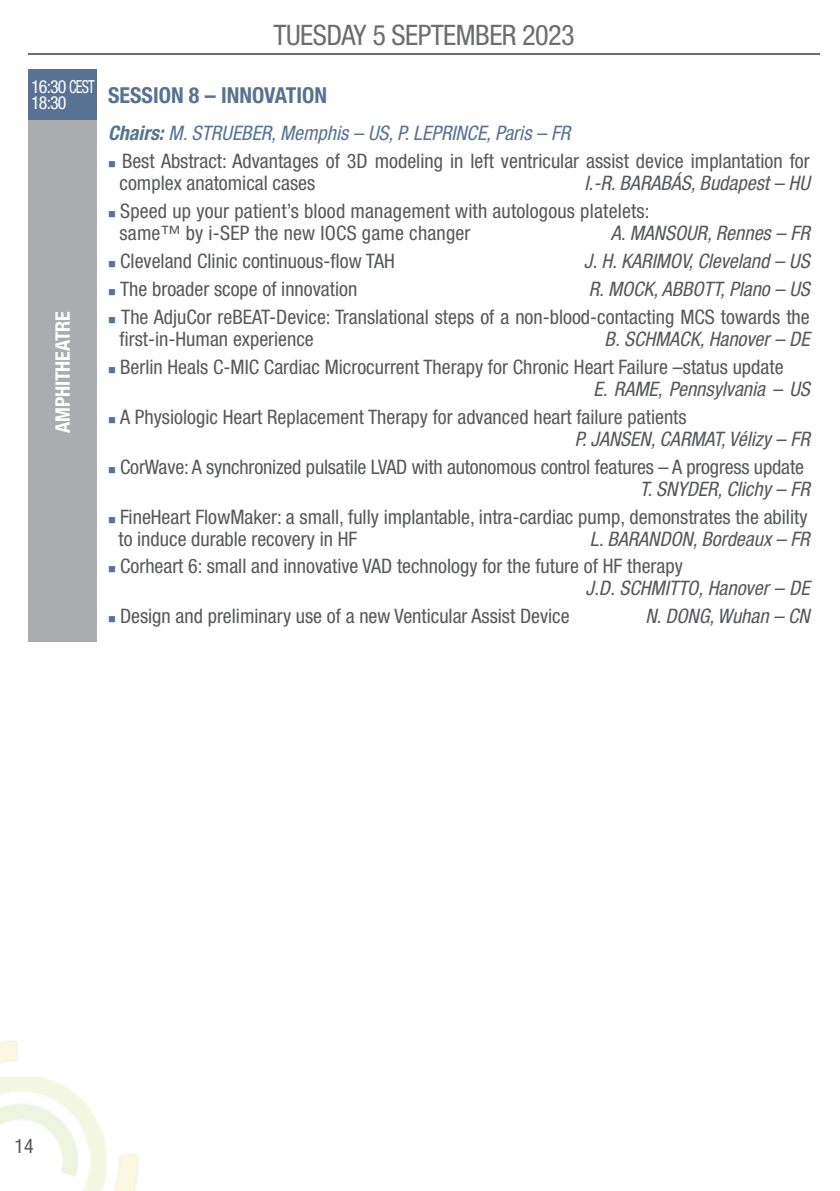
<style>
.page{position:relative;width:840px;height:1191px;background:#fff}
.page>*{position:absolute;margin:0;border:0;box-sizing:border-box;transform-origin:0 0}
.t1{font:condensed 28.2px "Helvetica Neue LT Std";letter-spacing:-.02em;color:#6c6d70}
.t2{font:700 condensed 22px "Helvetica Neue LT Std";color:#587293}
.t3{font:condensed 20px/22px "Helvetica Neue LT Std";color:#57585a}
.t4{font:italic condensed 20px "Helvetica Neue LT Std";color:#57585a}
.t5{font:italic condensed 20px "Helvetica Neue LT Std";color:#587293}
.t6{font:700 condensed 20px "Helvetica Neue LT Std";letter-spacing:-.01em;color:#fff}
.t7{font:condensed 18px/16px "Helvetica Neue LT Std";letter-spacing:-.05em;color:#fff}
.s1{font-weight:700}
.s2{color:#587293}
.s3{font-style:italic}
</style>
<div class="page">
<img style="left:0;top:1040px;width:139px;height:151px">
<hr style="left:28px;top:54px;width:791px;height:1px;background:#6c6d70">
<div style="left:28px;top:69px;width:69px;height:51px;background:#587293"></div>
<div style="left:28px;top:120px;width:69px;height:522px;background:#abacb0"></div>
<h1 class="t1" style="left:273px;top:19px;width:302px">TUESDAY 5 SEPTEMBER 2023</h1>
<p class="t7" style="left:31px;top:79px;width:65px">16:30 CEST<br>18:30</p>
<p class="t2" style="left:108px;top:82px;width:220px">SESSION 8 – INNOVATION</p>
<p class="t6" style="left:50px;top:432px;width:123px;rotate:-90deg">AMPHITHEATRE</p>
<p class="t5" style="left:108px;top:122px;width:468px"><span class="s1">Chairs:</span>M.STRUEBER,Memphis– US,P.LEPRINCE,Paris– FR</p>
<p class="t3" style="left:119px;top:150px;width:691px;text-indent:-11px"><span class="s2">■</span> Best Abstract: Advantages of 3D modeling in left ventricular assist device implantation for complex anatomical cases</p>
<p class="t4" style="left:584px;top:172px;width:231px">I.-R.BARABÁS,Budapest– HU</p>
<p class="t3" style="left:119px;top:200px;width:531px;text-indent:-11px"><span class="s2">■</span> Speed up your patient’s blood management with autologous platelets: same™ by i-SEP the new IOCS game changer</p>
<p class="t4" style="left:610px;top:221px;width:205px">A.MANSOUR,Rennes– FR</p>
<p class="t3" style="left:108px;top:250px;width:288px"><span class="s2">■</span> Cleveland Clinic continuous-flow TAH</p>
<p class="t4" style="left:583px;top:249px;width:232px">J.H.KARIMOV,Cleveland – US</p>
<p class="t3" style="left:108px;top:278px;width:250px"><span class="s2">■</span> The broader scope of innovation</p>
<p class="t4" style="left:588px;top:277px;width:227px">R.MOCK,ABBOTT,Plano– US</p>
<p class="t3" style="left:119px;top:306px;width:691px;text-indent:-11px"><span class="s2">■</span> The AdjuCor reBEAT-Device: Translational steps of a non-blood-contacting MCS towards the first-in-Human experience</p>
<p class="t4" style="left:604px;top:327px;width:211px">B.SCHMACK,Hanover– DE</p>
<p class="t3" style="left:593px;top:355px;width:222px;text-indent:-485px"><span class="s2">■</span> Berlin Heals C-MIC Cardiac Microcurrent Therapy for Chronic Heart Failure –status update<br><span class="s3">E. RAME, Pennsylvania – US</span></p>
<p class="t3" style="left:574px;top:405px;width:241px;text-indent:-466px"><span class="s2">■</span> A Physiologic Heart Replacement Therapy for advanced heart failure patients<br><span class="s3">P.JANSEN,CARMAT,Vélizy– FR</span></p>
<p class="t3" style="left:639px;top:455px;width:176px;text-indent:-531px"><span class="s2">■</span> CorWave: A synchronized pulsatile LVAD with autonomous control features – A progress update<br><span class="s3">T.SNYDER,Clichy– FR</span></p>
<p class="t3" style="left:118px;top:505px;width:690px;text-indent:-10px"><span class="s2">■</span> FineHeart FlowMaker: a small, fully implantable, intra-cardiac pump, demonstrates the ability to induce durable recovery in HF</p>
<p class="t4" style="left:589px;top:527px;width:226px">L.BARANDON,Bordeaux– FR</p>
<p class="t3" style="left:585px;top:555px;width:230px;text-indent:-477px"><span class="s2">■</span> Corheart 6: small and innovative VAD technology for the future of HF therapy<br><span class="s3">J.D.SCHMITTO,Hanover– DE</span></p>
<p class="t3" style="left:108px;top:605px;width:462px"><span class="s2">■</span> Design and preliminary use of a new Venticular Assist Device</p>
<p class="t4" style="left:645px;top:604px;width:171px">N.DONG,Wuhan – CN</p>
<p class="t3" style="left:14px;top:1134px;width:21px">14</p>
</div>
